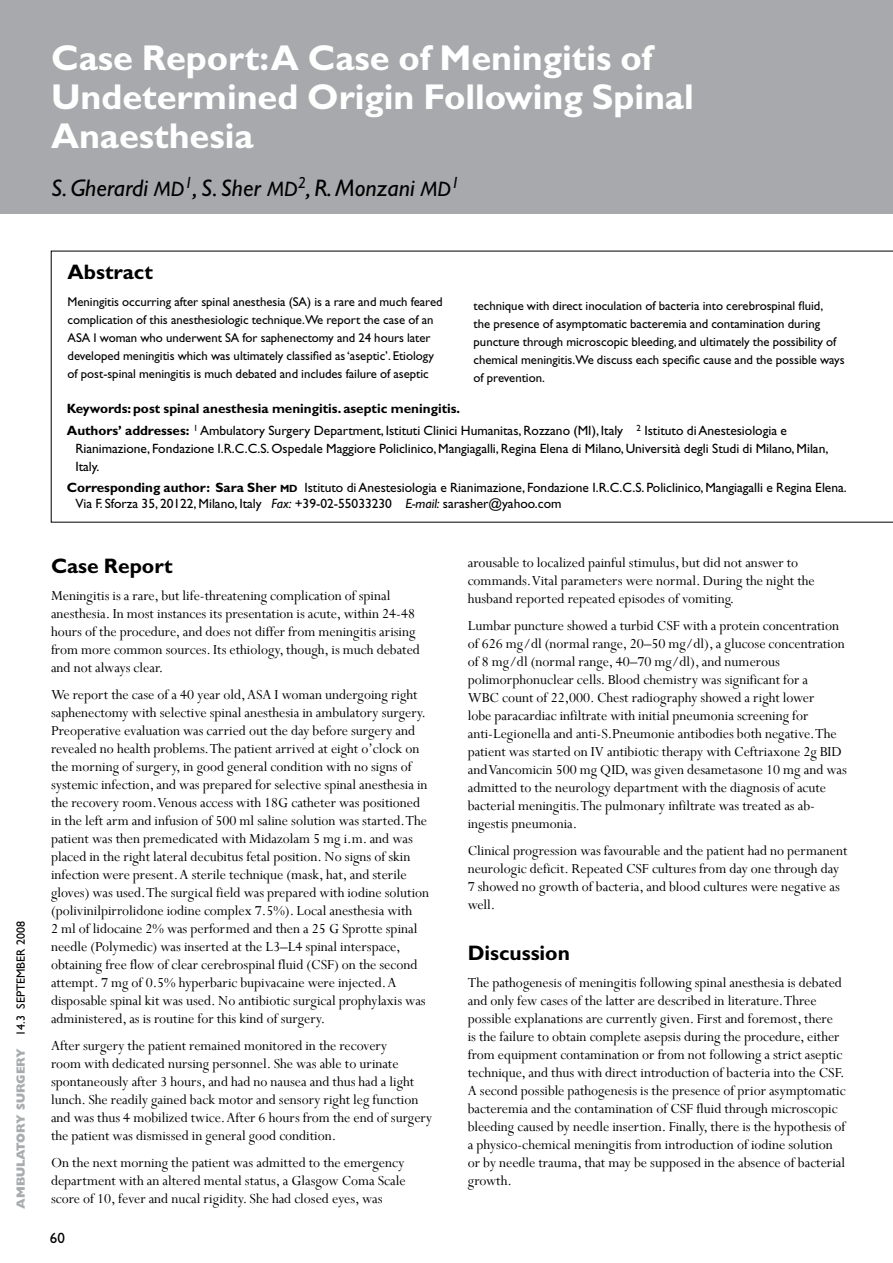
<style>
.page{position:relative;width:893px;height:1263px;background:#fff}
.page>*{position:absolute;margin:0;border:0;box-sizing:border-box;transform-origin:0 0}
.t1{font:700 36px/39px "Gill Sans";color:#fff}
.t2{font:italic 24px "Gill Sans";color:#000}
.t3{font:700 21px "Gill Sans";color:#000}
.t4{font:15.3px/18px "Perpetua";color:#000}
.t5{font:15px "Gill Sans";color:#000}
.t6{font:13.5px/22.2px "Gill Sans";color:#000}
.t7{font:12.75px/18px "Gill Sans";color:#000}
.t8{font:800 12px "Gill Sans";color:#a9acae}
.s1{font-size:21px}
.s2{font-weight:400;color:#000}
.s3{font-weight:700}
.s4{font-weight:700;font-size:10.5px}
.s5{font-style:italic}
</style>
<div class="page">
<div style="left:0;top:0;width:893px;height:214px;background:#a7a9ac"></div>
<svg style="left:51px;top:251px;width:842px;height:271px"></svg>
<h1 class="t1" style="left:51px;top:38px;width:644px">Case Report:A Case of Meningitis of<br>Undetermined Origin Following Spinal<br>Anaesthesia</h1>
<h2 class="t2" style="left:51px;top:174px;width:410px">S. Gherardi <span class="s1">MD</span><sup>1</sup>, S. Sher <span class="s1">MD</span><sup>2</sup>, R. Monzani <span class="s1">MD</span><sup>1</sup></h2>
<p class="t8" style="left:14px;top:1209px;width:289px;rotate:-90deg">AMBULATORY SURGERY <span class="s2">14.3 SEPTEMBER 2008</span></p>
<h3 class="t3" style="left:68px;top:260px;width:87px">Abstract</h3>
<p class="t7" style="left:68px;top:293px;width:377px">Meningitis occurring after spinal anesthesia (SA) is a rare and much feared complication of this anesthesiologic technique.We report the case of an ASA I woman who underwent SA for saphenectomy and 24 hours later developed meningitis which was ultimately classified as ‘aseptic’. Etiology of post-spinal meningitis is much debated and includes failure of aseptic</p>
<p class="t7" style="left:474px;top:297px;width:372px">technique with direct inoculation of bacteria into cerebrospinal fluid,<br>the presence of asymptomatic bacteremia and contamination during puncture through microscopic bleeding, and ultimately the possibility of chemical meningitis.We discuss each specific cause and the possible ways of prevention.</p>
<p class="t6" style="left:67px;top:397px;width:722px"><span class="s3">Keywords: post spinal anesthesia meningitis. aseptic meningitis.<br>Authors’ addresses:</span> <sup>1</sup> Ambulatory Surgery Department, Istituti Clinici Humanitas, Rozzano (MI), Italy <sup>2</sup> Istituto di Anestesiologia e</p>
<p class="t6" style="left:75px;top:440px;width:754px;line-height:18px">Rianimazione, Fondazione I.R.C.C.S. Ospedale Maggiore Policlinico, Mangiagalli, Regina Elena di Milano, Università degli Studi di Milano, Milan,<br>Italy.</p>
<p class="t6" style="left:75px;top:479px;width:773px;line-height:16.5px;text-indent:-9px"><span class="s3">Corresponding author: Sara Sher</span> <span class="s4">MD</span> Istituto di Anestesiologia e Rianimazione, Fondazione I.R.C.C.S. Policlinico, Mangiagalli e Regina Elena.<br>Via F. Sforza 35, 20122, Milano, Italy <span class="s5">Fax:</span> +39-02-55033230 <span class="s5">E-mail:</span> sarasher@yahoo.com</p>
<h3 class="t3" style="left:51px;top:553px;width:123px">Case Report</h3>
<p class="t4" style="left:51px;top:586px;width:370px">Meningitis is a rare, but life-threatening complication of spinal anesthesia. In most instances its presentation is acute, within 24-48 hours of the procedure, and does not differ from meningitis arising from more common sources. Its ethiology, though, is much debated and not always clear.</p>
<p class="t4" style="left:51px;top:685px;width:380px">We report the case of a 40 year old, ASA I woman undergoing right saphenectomy with selective spinal anesthesia in ambulatory surgery.<br>Preoperative evaluation was carried out the day before surgery and revealed no health problems. The patient arrived at eight o’clock on the morning of surgery, in good general condition with no signs of systemic infection, and was prepared for selective spinal anesthesia in the recovery room. Venous access with 18G catheter was positioned in the left arm and infusion of 500 ml saline solution was started. The patient was then premedicated with Midazolam 5 mg i.m. and was placed in the right lateral decubitus fetal position. No signs of skin infection were present. A sterile technique (mask, hat, and sterile gloves) was used. The surgical field was prepared with iodine solution (polivinilpirrolidone iodine complex 7.5%). Local anesthesia with<br>2 ml of lidocaine 2% was performed and then a 25 G Sprotte spinal needle (Polymedic) was inserted at the L3–L4 spinal interspace, obtaining free flow of clear cerebrospinal fluid (CSF) on the second attempt. 7 mg of 0.5% hyperbaric bupivacaine were injected. A disposable spinal kit was used. No antibiotic surgical prophylaxis was administered, as is routine for this kind of surgery.</p>
<p class="t4" style="left:51px;top:1036px;width:383px">After surgery the patient remained monitored in the recovery<br>room with dedicated nursing personnel. She was able to urinate spontaneously after 3 hours, and had no nausea and thus had a light lunch. She readily gained back motor and sensory right leg function and was thus 4 mobilized twice. After 6 hours from the end of surgery the patient was dismissed in general good condition.</p>
<p class="t4" style="left:51px;top:1153px;width:356px;text-align:justify">On the next morning the patient was admitted to the emergency department with an altered mental status, a Glasgow Coma Scale score of 10, fever and nucal rigidity. She had closed eyes, was</p>
<p class="t5" style="left:50px;top:1230px;width:16px">60</p>
<p class="t4" style="left:468px;top:553px;width:348px">arousable to localized painful stimulus, but did not answer to commands. Vital parameters were normal. During the night the husband reported repeated episodes of vomiting.</p>
<p class="t4" style="left:468px;top:616px;width:381px">Lumbar puncture showed a turbid CSF with a protein concentration of 626 mg/dl (normal range, 20–50 mg/dl), a glucose concentration of 8 mg/dl (normal range, 40–70 mg/dl), and numerous polimorphonuclear cells. Blood chemistry was significant for a<br>WBC count of 22,000. Chest radiography showed a right lower<br>lobe paracardiac infiltrate with initial pneumonia screening for anti-Legionella and anti-S.Pneumonie antibodies both negative. The patient was started on IV antibiotic therapy with Ceftriaxone 2g BID and Vancomicin 500 mg QID, was given desametasone 10 mg and was admitted to the neurology department with the diagnosis of acute bacterial meningitis. The pulmonary infiltrate was treated as ab&shy;ingestis pneumonia.</p>
<p class="t4" style="left:468px;top:841px;width:381px">Clinical progression was favourable and the patient had no permanent neurologic deficit. Repeated CSF cultures from day one through day 7 showed no growth of bacteria, and blood cultures were negative as well.</p>
<h3 class="t3" style="left:468px;top:940px;width:104px">Discussion</h3>
<p class="t4" style="left:468px;top:973px;width:379px">The pathogenesis of meningitis following spinal anesthesia is debated and only few cases of the latter are described in literature. Three possible explanations are currently given. First and foremost, there<br>is the failure to obtain complete asepsis during the procedure, either from equipment contamination or from not following a strict aseptic technique, and thus with direct introduction of bacteria into the CSF.<br>A second possible pathogenesis is the presence of prior asymptomatic bacteremia and the contamination of CSF fluid through microscopic bleeding caused by needle insertion. Finally, there is the hypothesis of a physico-chemical meningitis from introduction of iodine solution or by needle trauma, that may be supposed in the absence of bacterial growth.</p>
</div>
